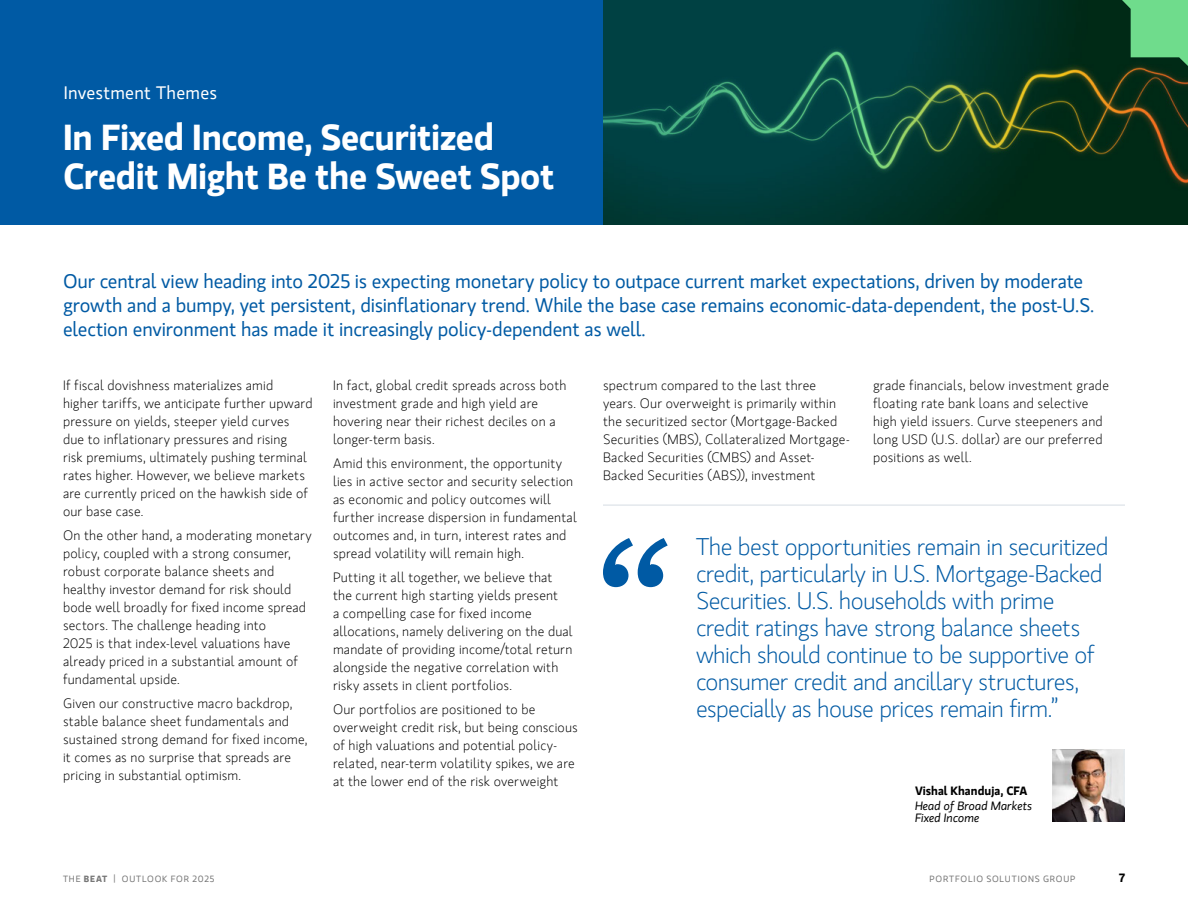
<style>
.page{position:relative;width:1188px;height:918px;background:#fff}
.page>*{position:absolute;margin:0;border:0;box-sizing:border-box;transform-origin:0 0}
.t1{font:700 36px/39px "MS Gloriola II Std";letter-spacing:-.015em;color:#fff}
.t2{font:300 24px/27px "MS Gloriola II Std";letter-spacing:-.025em;color:#005aa4}
.t3{font:19.5px/24px "MS Gloriola II Std";letter-spacing:-.01em;color:#005aa4}
.t4{font:18px "MS Gloriola II Std";letter-spacing:.01em;color:#fff}
.t5{font:300 13.5px/18px "MS Gloriola II Std";letter-spacing:.015em;color:#000}
.t6{font:italic 12px/12px "MS Gloriola II Std";color:#000}
.t7{font:700 12px "MS Gloriola II Std";color:#000}
.t8{font:9px "MS Gloriola II Std";letter-spacing:.09em;color:#767676}
.s1{font-weight:700}
</style>
<div class="page">
<div style="left:0;top:0;width:603px;height:225px;background:#005aa4"></div>
<img style="left:603px;top:0;width:585px;height:225px">
<svg style="left:603px;top:538px;width:65px;height:49px"></svg>
<hr style="left:603px;top:504px;width:522px;height:2px;background:#e3e8ec">
<img style="left:1053px;top:750px;width:72px;height:72px">
<svg style="left:1122px;top:0;width:66px;height:66px;background:#55b371"></svg>
<h3 class="t4" style="left:64px;top:80px;width:155px">Investment Themes</h3>
<h1 class="t1" style="left:63px;top:116px;width:493px">In Fixed Income, Securitized<br>Credit Might Be the Sweet Spot</h1>
<p class="t3" style="left:63px;top:269px;width:1033px">Our central view heading into 2025 is expecting monetary policy to outpace current market expectations, driven by moderate growth and a bumpy, yet persistent, disinflationary trend. While the base case remains economic-data-dependent, the post-U.S. election environment has made it increasingly policy-dependent as well.</p>
<p class="t5" style="left:63px;top:376px;width:251px">If fiscal dovishness materializes amid<br>higher tariffs, we anticipate further upward pressure on yields, steeper yield curves due to inflationary pressures and rising<br>risk premiums, ultimately pushing terminal rates higher. However, we believe markets are currently priced on the hawkish side of our base case.</p>
<p class="t5" style="left:63px;top:526px;width:250px">On the other hand, a moderating monetary policy, coupled with a strong consumer, robust corporate balance sheets and healthy investor demand for risk should bode well broadly for fixed income spread sectors. The challenge heading into<br>2025 is that index-level valuations have already priced in a substantial amount of fundamental upside.</p>
<p class="t5" style="left:63px;top:694px;width:246px">Given our constructive macro backdrop, stable balance sheet fundamentals and sustained strong demand for fixed income, it comes as no surprise that spreads are pricing in substantial optimism.</p>
<p class="t5" style="left:603px;top:376px;width:248px">spectrum compared to the last three years. Our overweight is primarily within the securitized sector (Mortgage-Backed Securities (MBS), Collateralized Mortgage-Backed Securities (CMBS) and Asset-Backed Securities (ABS)), investment</p>
<p class="t5" style="left:873px;top:376px;width:238px">grade financials, below investment grade floating rate bank loans and selective high yield issuers. Curve steepeners and long USD (U.S. dollar) are our preferred positions as well.</p>
<p class="t5" style="left:333px;top:376px;width:235px">In fact, global credit spreads across both investment grade and high yield are hovering near their richest deciles on a longer-term basis.</p>
<p class="t5" style="left:333px;top:454px;width:245px">Amid this environment, the opportunity lies in active sector and security selection as economic and policy outcomes will further increase dispersion in fundamental outcomes and, in turn, interest rates and spread volatility will remain high.</p>
<p class="t5" style="left:333px;top:568px;width:241px">Putting it all together, we believe that the current high starting yields present<br>a compelling case for fixed income allocations, namely delivering on the dual mandate of providing income/total return alongside the negative correlation with risky assets in client portfolios.</p>
<p class="t5" style="left:333px;top:700px;width:246px">Our portfolios are positioned to be overweight credit risk, but being conscious of high valuations and potential policy&shy;related, near-term volatility spikes, we are at the lower end of the risk overweight</p>
<p class="t2" style="left:696px;top:533px;width:414px">The best opportunities remain in securitized credit, particularly in U.S. Mortgage-Backed Securities. U.S. households with prime credit ratings have strong balance sheets which should continue to be supportive of consumer credit and ancillary structures, especially as house prices remain firm.”</p>
<p class="t7" style="left:915px;top:782px;width:114px">Vishal Khanduja, CFA</p>
<p class="t6" style="left:915px;top:800px;width:119px">Head of Broad Markets<br>Fixed Income</p>
<p class="t8" style="left:63px;top:873px;width:153px">THE <span class="s1">BEAT</span> | OUTLOOK FOR 2025</p>
<p class="t8" style="left:930px;top:873px;width:147px">PORTFOLIO SOLUTIONS GROUP</p>
<p class="t7" style="left:1119px;top:869px;width:7px">7</p>
</div>
